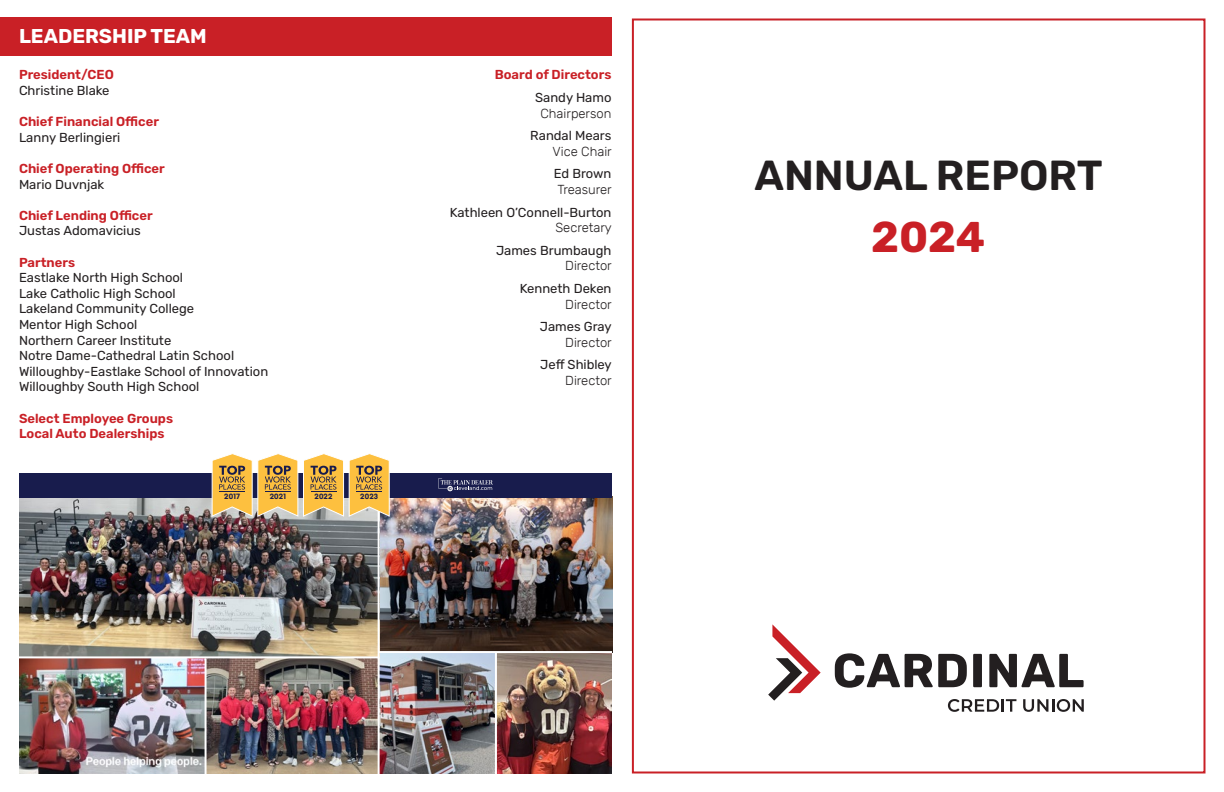
<style>
.page{position:relative;width:1224px;height:792px;background:#fff}
.page>*{position:absolute;margin:0;border:0;box-sizing:border-box;transform-origin:0 0}
.t1{font:700 43px "Rubik";color:#c92026}
.t2{font:600 42px "Rubik";color:#231f20}
.t3{font:700 20px "Rubik";color:#fff}
.t4{font:13px/15.6px "Rubik";color:#231f20}
.t5{font:600 13px/15.6px "Rubik";color:#c92026}
.t6{font:300 13px "Rubik";color:#231f20}
.t7{font:7.4px "Qualy";letter-spacing:.03em;color:#181c4d}
</style>
<div class="page">
<img style="left:380px;top:653px;width:232px;height:121px">
<img style="left:380px;top:498px;width:232px;height:153px">
<img style="left:207px;top:658px;width:171px;height:116px">
<img style="left:19px;top:658px;width:186px;height:116px">
<img style="left:19px;top:498px;width:359px;height:158px">
<hr style="left:495px;top:652px;width:2px;height:125px;background:#fff">
<div style="left:19px;top:473px;width:593px;height:25px;background:#181c4d"></div>
<div style="left:0;top:17px;width:612px;height:39px;background:#c92026"></div>
<svg style="left:835px;top:653px;width:132px;height:35px"></svg>
<svg style="left:973px;top:654px;width:9px;height:33px"></svg>
<svg style="left:989px;top:654px;width:95px;height:33px"></svg>
<svg style="left:948px;top:699px;width:68px;height:13px"></svg>
<svg style="left:1023px;top:699px;width:61px;height:13px"></svg>
<svg style="left:768px;top:624px;width:53px;height:77px"></svg>
<svg style="left:439px;top:478px;width:54px;height:13px"></svg>
<svg style="left:212px;top:453px;width:178px;height:64px;background:#dbb465"></svg>
<h3 class="t3" style="left:19px;top:24px;width:189px">LEADERSHIP TEAM</h3>
<p class="t5" style="left:19px;top:67px;width:96px">President/CEO</p>
<p class="t4" style="left:19px;top:83px;width:92px">Christine Blake</p>
<p class="t5" style="left:19px;top:114px;width:142px">Chief Financial Officer</p>
<p class="t4" style="left:19px;top:130px;width:103px">Lanny Berlingieri</p>
<p class="t5" style="left:19px;top:161px;width:147px">Chief Operating Officer</p>
<p class="t4" style="left:19px;top:177px;width:87px">Mario Duvnjak</p>
<p class="t5" style="left:19px;top:208px;width:135px">Chief Lending Officer</p>
<p class="t4" style="left:19px;top:223px;width:123px">Justas Adomavicius</p>
<p class="t5" style="left:19px;top:255px;width:58px">Partners</p>
<p class="t4" style="left:19px;top:270px;width:251px">Eastlake North High School<br>Lake Catholic High School<br>Lakeland Community College<br>Mentor High School<br>Northern Career Institute<br>Notre Dame-Cathedral Latin School<br>Willoughby-Eastlake School of Innovation<br>Willoughby South High School</p>
<p class="t5" style="left:19px;top:411px;width:156px">Select Employee Groups<br>Local Auto Dealerships</p>
<p class="t7" style="left:224px;top:492px;width:17px">2017</p>
<p class="t7" style="left:270px;top:492px;width:18px">2021</p>
<p class="t7" style="left:314px;top:492px;width:19px">2022</p>
<p class="t7" style="left:360px;top:492px;width:19px">2023</p>
<p class="t5" style="left:495px;top:67px;width:118px">Board of Directors</p>
<p class="t4" style="left:535px;top:90px;width:78px">Sandy Hamo</p>
<p class="t6" style="left:540px;top:106px;width:73px">Chairperson</p>
<p class="t4" style="left:530px;top:128px;width:83px">Randal Mears</p>
<p class="t6" style="left:553px;top:144px;width:61px">Vice Chair</p>
<p class="t4" style="left:554px;top:166px;width:59px">Ed Brown</p>
<p class="t6" style="left:557px;top:182px;width:56px">Treasurer</p>
<p class="t4" style="left:450px;top:205px;width:163px">Kathleen O’Connell-Burton</p>
<p class="t6" style="left:555px;top:220px;width:58px">Secretary</p>
<p class="t4" style="left:496px;top:243px;width:117px">James Brumbaugh</p>
<p class="t6" style="left:565px;top:259px;width:48px">Director</p>
<p class="t4" style="left:520px;top:281px;width:93px">Kenneth Deken</p>
<p class="t6" style="left:565px;top:297px;width:48px">Director</p>
<p class="t4" style="left:540px;top:319px;width:73px">James Gray</p>
<p class="t6" style="left:565px;top:335px;width:48px">Director</p>
<p class="t4" style="left:540px;top:357px;width:73px">Jeff Shibley</p>
<p class="t6" style="left:565px;top:373px;width:48px">Director</p>
<h2 class="t2" style="left:754px;top:151px;width:350px">ANNUAL REPORT</h2>
<h1 class="t1" style="left:871px;top:212px;width:116px">2024</h1>
</div>
